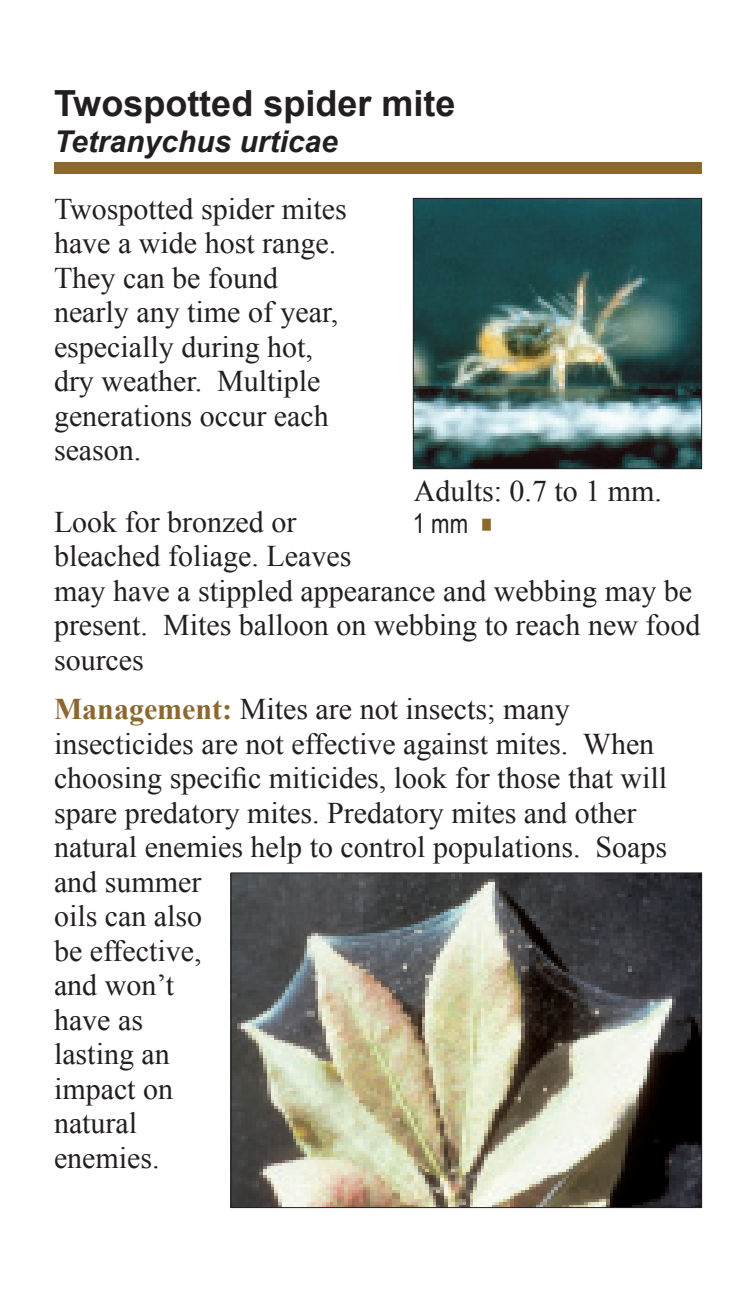
<style>
.page{position:relative;width:756px;height:1296px;background:#fff}
.page>*{position:absolute;margin:0;border:0;box-sizing:border-box;transform-origin:0 0}
.GuideHeader{font:700 36px "Arial";color:#231f20}
.Guide_text{font:30px/34.5px "Times New Roman";color:#231f20}
.GuideScience{font:italic 700 30px "Arial";color:#231f20}
.Guide_caption{font:27px "Arial Narrow";color:#231f20}
.s1{font-weight:700;color:#8c682e}
</style>
<div class="page">
<div style="left:54px;top:162px;width:648px;height:12px;background:#8c682e"></div>
<img style="left:415px;top:200px;width:285px;height:267px">
<div style="left:413px;top:198px;width:289px;height:271px;border:1px solid #231f20"></div>
<img style="left:233px;top:875px;width:467px;height:331px">
<div style="left:231px;top:873px;width:471px;height:335px;border:1px solid #231f20"></div>
<div style="left:482px;top:519px;width:9px;height:12px;background:#8c682e"></div>
<p class="GuideHeader" style="left:54px;top:80px;width:403px">Twospotted spider mite</p>
<p class="GuideScience" style="left:54px;top:122px;width:285px">Tetranychus urticae</p>
<p class="Guide_text" style="left:54px;top:191px;width:294px">Twospotted spider mites have a wide host range.<br>They can be found nearly any time of year, especially during hot, dry weather. Multiple generations occur each season.</p>
<p class="Guide_text" style="left:414px;top:473px;width:250px">Adults: 0.7 to 1 mm.</p>
<p class="Guide_caption" style="left:413px;top:503px;width:57px">1 mm</p>
<p class="Guide_text" style="left:54px;top:504px;width:648px">Look for bronzed or<br>bleached foliage. Leaves<br>may have a stippled appearance and webbing may be present. Mites balloon on webbing to reach new food sources</p>
<p class="Guide_text" style="left:54px;top:691px;width:615px"><span class="s1">Management:</span> Mites are not insects; many insecticides are not effective against mites. When choosing specific miticides, look for those that will spare predatory mites. Predatory mites and other natural enemies help to control populations. Soaps and summer<br>oils can also<br>be effective,<br>and won’t<br>have as<br>lasting an<br>impact on<br>natural<br>enemies.</p>
</div>
